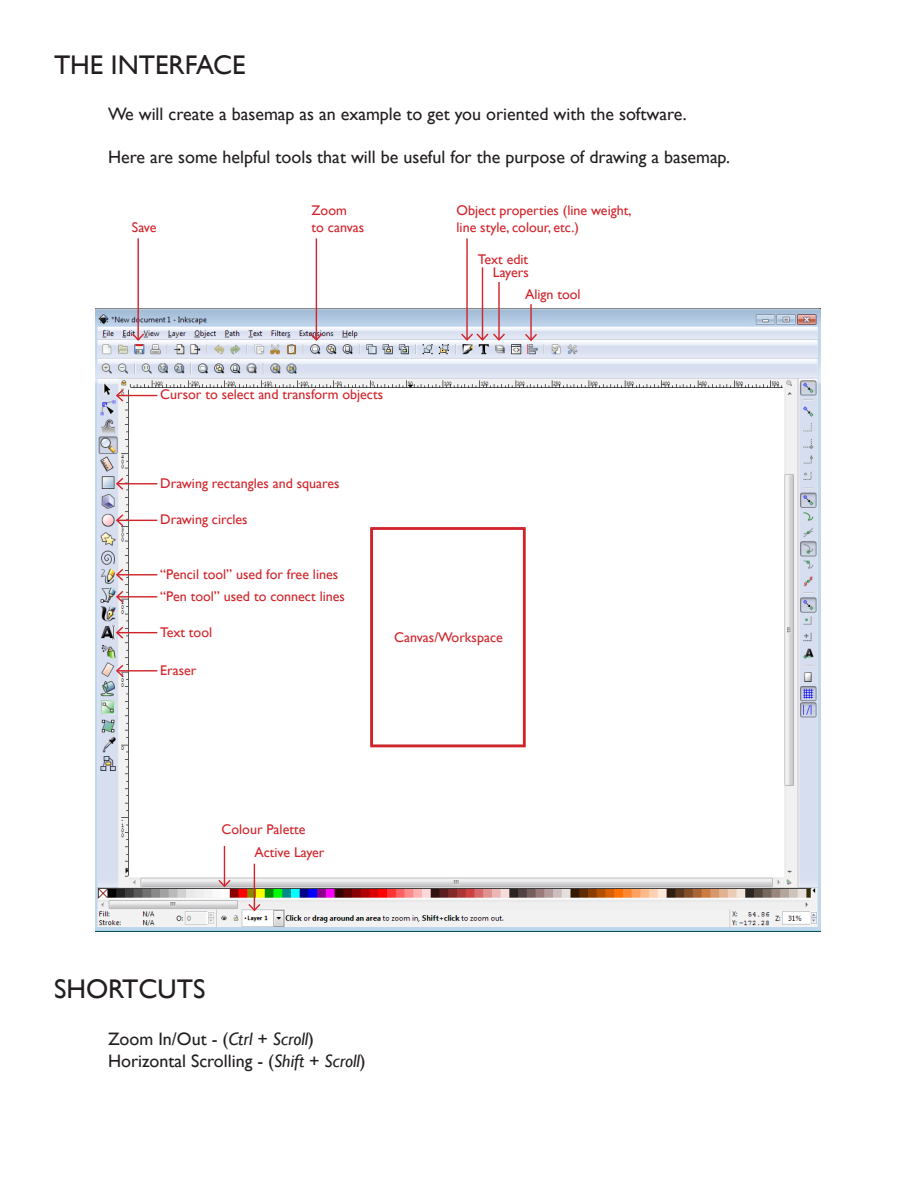
<style>
.page{position:relative;width:918px;height:1188px;background:#fff}
.page>*{position:absolute;margin:0;border:0;box-sizing:border-box;transform-origin:0 0}
.t1{font:27px "Gill Sans";color:#231f20}
.t2{font:18px "Gill Sans";color:#231f20}
.t3{font:14.1px "Gill Sans";color:#d1232a}
.s1{font-style:italic}
</style>
<div class="page">
<img style="left:95px;top:309px;width:726px;height:623px">
<hr style="left:117px;top:395px;width:40px;height:1px;background:#d1232a">
<svg style="left:115px;top:388px;width:10px;height:15px"></svg>
<hr style="left:117px;top:483px;width:40px;height:1px;background:#d1232a">
<svg style="left:115px;top:476px;width:10px;height:15px"></svg>
<hr style="left:117px;top:520px;width:40px;height:1px;background:#d1232a">
<svg style="left:115px;top:513px;width:10px;height:15px"></svg>
<hr style="left:117px;top:596px;width:40px;height:2px;background:#d1232a">
<svg style="left:115px;top:589px;width:10px;height:15px"></svg>
<hr style="left:117px;top:632px;width:40px;height:1px;background:#d1232a">
<svg style="left:115px;top:625px;width:10px;height:15px"></svg>
<hr style="left:117px;top:670px;width:40px;height:2px;background:#d1232a">
<svg style="left:115px;top:663px;width:10px;height:15px"></svg>
<div style="left:370px;top:527px;width:156px;height:220px;border:3px solid #d1232a"></div>
<hr style="left:224px;top:846px;width:1px;height:40px;background:#d1232a">
<svg style="left:217px;top:878px;width:15px;height:10px"></svg>
<hr style="left:254px;top:864px;width:1px;height:46px;background:#d1232a">
<svg style="left:247px;top:902px;width:15px;height:10px"></svg>
<hr style="left:117px;top:574px;width:40px;height:1px;background:#d1232a">
<svg style="left:115px;top:567px;width:10px;height:15px"></svg>
<hr style="left:137px;top:238px;width:2px;height:102px;background:#d1232a">
<svg style="left:131px;top:332px;width:15px;height:10px"></svg>
<hr style="left:316px;top:238px;width:1px;height:102px;background:#d1232a">
<svg style="left:309px;top:332px;width:15px;height:10px"></svg>
<hr style="left:466px;top:238px;width:2px;height:102px;background:#d1232a">
<hr style="left:482px;top:267px;width:1px;height:73px;background:#d1232a">
<hr style="left:498px;top:282px;width:2px;height:58px;background:#d1232a">
<svg style="left:460px;top:332px;width:46px;height:10px"></svg>
<hr style="left:530px;top:304px;width:2px;height:36px;background:#d1232a">
<svg style="left:524px;top:332px;width:15px;height:10px"></svg>
<p class="t1" style="left:54px;top:50px;width:193px">THE INTERFACE</p>
<p class="t2" style="left:108px;top:103px;width:580px">We will create a basemap as an example to get you oriented with the software.</p>
<p class="t2" style="left:108px;top:146px;width:624px">Here are some helpful tools that will be useful for the purpose of drawing a basemap.</p>
<p class="t3" style="left:457px;top:202px;width:176px">Object properties (line weight,</p>
<p class="t3" style="left:312px;top:202px;width:37px">Zoom</p>
<p class="t3" style="left:312px;top:219px;width:54px">to canvas</p>
<p class="t3" style="left:132px;top:219px;width:26px">Save</p>
<p class="t3" style="left:457px;top:219px;width:124px">line style, colour, etc.)</p>
<p class="t3" style="left:478px;top:251px;width:52px">Text edit</p>
<p class="t3" style="left:493px;top:264px;width:37px">Layers</p>
<p class="t3" style="left:525px;top:286px;width:57px">Align tool</p>
<p class="t3" style="left:160px;top:386px;width:224px">Cursor to select and transform objects</p>
<p class="t3" style="left:160px;top:475px;width:181px">Drawing rectangles and squares</p>
<p class="t3" style="left:160px;top:511px;width:89px">Drawing circles</p>
<p class="t3" style="left:160px;top:566px;width:179px">“Pencil tool” used for free lines</p>
<p class="t3" style="left:160px;top:588px;width:186px">“Pen tool” used to connect lines</p>
<p class="t3" style="left:160px;top:624px;width:53px">Text tool</p>
<p class="t3" style="left:160px;top:662px;width:38px">Eraser</p>
<p class="t3" style="left:394px;top:629px;width:110px">Canvas/Workspace</p>
<p class="t3" style="left:222px;top:821px;width:85px">Colour Palette</p>
<p class="t3" style="left:254px;top:844px;width:72px">Active Layer</p>
<p class="t1" style="left:54px;top:973px;width:153px">SHORTCUTS</p>
<p class="t2" style="left:108px;top:1028px;width:207px">Zoom In/Out - (<span class="s1">Ctrl</span> + <span class="s1">Scroll</span>)</p>
<p class="t2" style="left:108px;top:1050px;width:259px">Horizontal Scrolling - (<span class="s1">Shift</span> + <span class="s1">Scroll</span>)</p>
</div>
